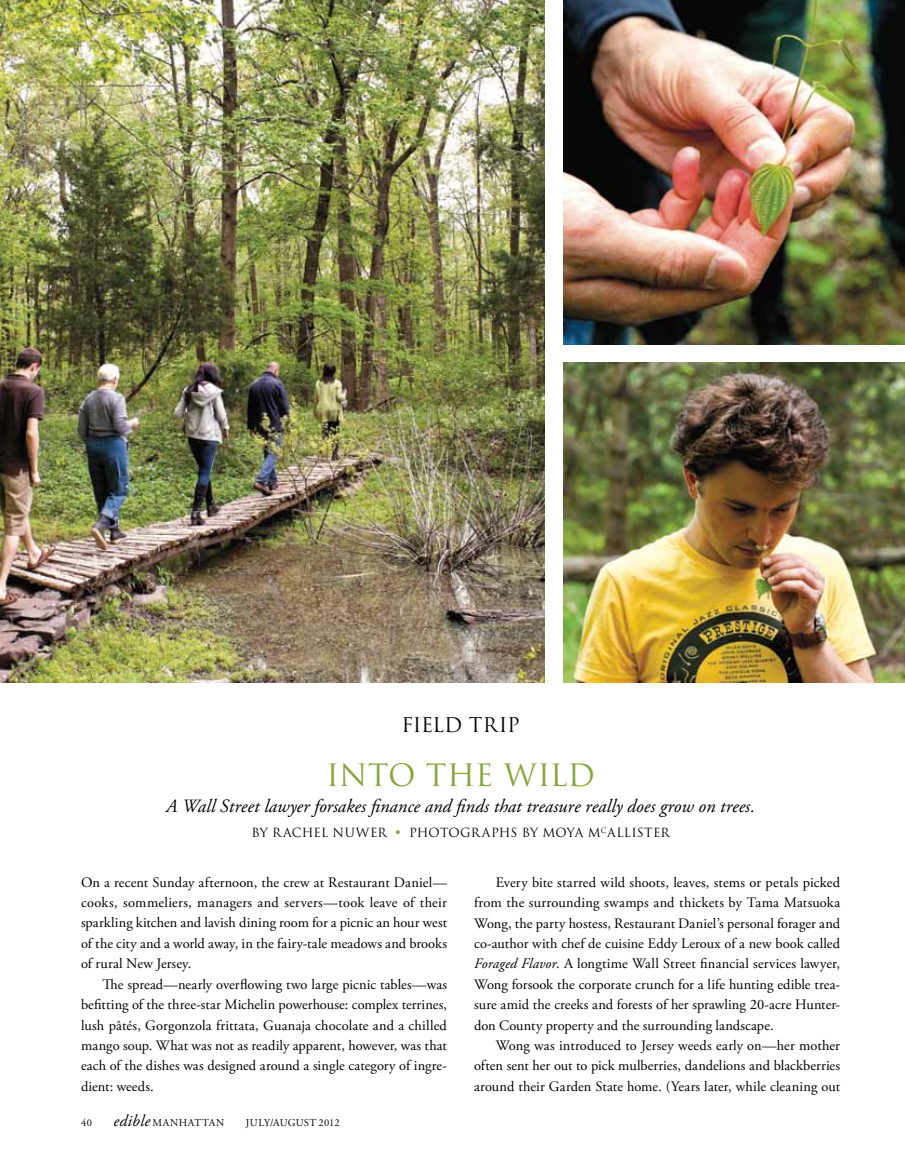
<style>
.page{position:relative;width:905px;height:1175px;background:#fff}
.page>*{position:absolute;margin:0;border:0;box-sizing:border-box;transform-origin:0 0}
.t1{font:30px "Trajan Pro";letter-spacing:-.005em;color:#87a53b}
.t2{font:19.8px "Trajan Pro";color:#000}
.t3{font:italic 18.75px "Adobe Garamond Pro";color:#000}
.t4{font:14.4px/20.4px "Adobe Garamond Pro";letter-spacing:.005em;color:#000;text-align:justify}
.t5{font:12.3px "Trajan Pro";letter-spacing:.005em;color:#000}
.t6{font:10.5px "Adobe Garamond Pro";letter-spacing:.035em;color:#000}
.t7{font:10.5px "Adobe Garamond Pro";letter-spacing:.065em;color:#000}
.s1{font-family:"Adobe Garamond Pro";font-size:14.4px;color:#87a53b}
.s2{font-style:italic;font-size:16.5px}
.s3{font-style:italic}
</style>
<div class="page">
<img style="left:0;top:0;width:544px;height:682px">
<img style="left:563px;top:362px;width:341px;height:320px">
<img style="left:563px;top:0;width:341px;height:344px">
<h2 class="t2" style="left:401px;top:712px;width:12px">FIEL</h2>
<h2 class="t2" style="left:444px;top:712px;width:38px">D TRI</h2>
<h2 class="t2" style="left:507px;top:712px;width:14px">P</h2>
<h1 class="t1" style="left:326px;top:756px;width:266px">INTO THE WILD</h1>
<h3 class="t3" style="left:166px;top:794px;width:590px">A Wall Street lawyer forsakes finance and finds that treasure really does grow on trees.</h3>
<p class="t5" style="left:251px;top:824px;width:420px">BY RACHEL NUWER <span class="s1">•</span> PHOTOGRAPHS BY MOYA M<sup>C</sup>ALLISTER</p>
<p class="t4" style="left:81px;top:872px;width:367px">On a recent Sunday afternoon, the crew at Restaurant Daniel— cooks, sommeliers, managers and servers—took leave of their sparkling kitchen and lavish dining room for a picnic an hour west of the city and a world away, in the fairy-tale meadows and brooks of rural New Jersey.</p>
<p class="t4" style="left:81px;top:974px;width:367px;text-indent:22px">The spread—nearly overflowing two large picnic tables—was befitting of the three-star Michelin powerhouse: complex terrines, lush pâtés, Gorgonzola frittata, Guanaja chocolate and a chilled mango soup. What was not as readily apparent, however, was that each of the dishes was designed around a single category of ingre&shy;dient: weeds.</p>
<p class="t6" style="left:81px;top:1116px;width:12px">40</p>
<p class="t7" style="left:113px;top:1116px;width:113px"><span class="s2">edible</span> MANHATTAN</p>
<p class="t6" style="left:246px;top:1116px;width:95px">JULY/AUGUST 2012</p>
<p class="t4" style="left:474px;top:872px;width:367px;text-indent:22px">Every bite starred wild shoots, leaves, stems or petals picked from the surrounding swamps and thickets by Tama Matsuoka Wong, the party hostess, Restaurant Daniel’s personal forager and co-author with chef de cuisine Eddy Leroux of a new book called <span class="s3">Foraged Flavor</span>. A longtime Wall Street financial services lawyer, Wong forsook the corporate crunch for a life hunting edible trea&shy;sure amid the creeks and forests of her sprawling 20-acre Hunter&shy;don County property and the surrounding landscape.</p>
<p class="t4" style="left:474px;top:1035px;width:367px;text-indent:22px">Wong was introduced to Jersey weeds early on—her mother often sent her out to pick mulberries, dandelions and blackberries around their Garden State home. (Years later, while cleaning out</p>
</div>
